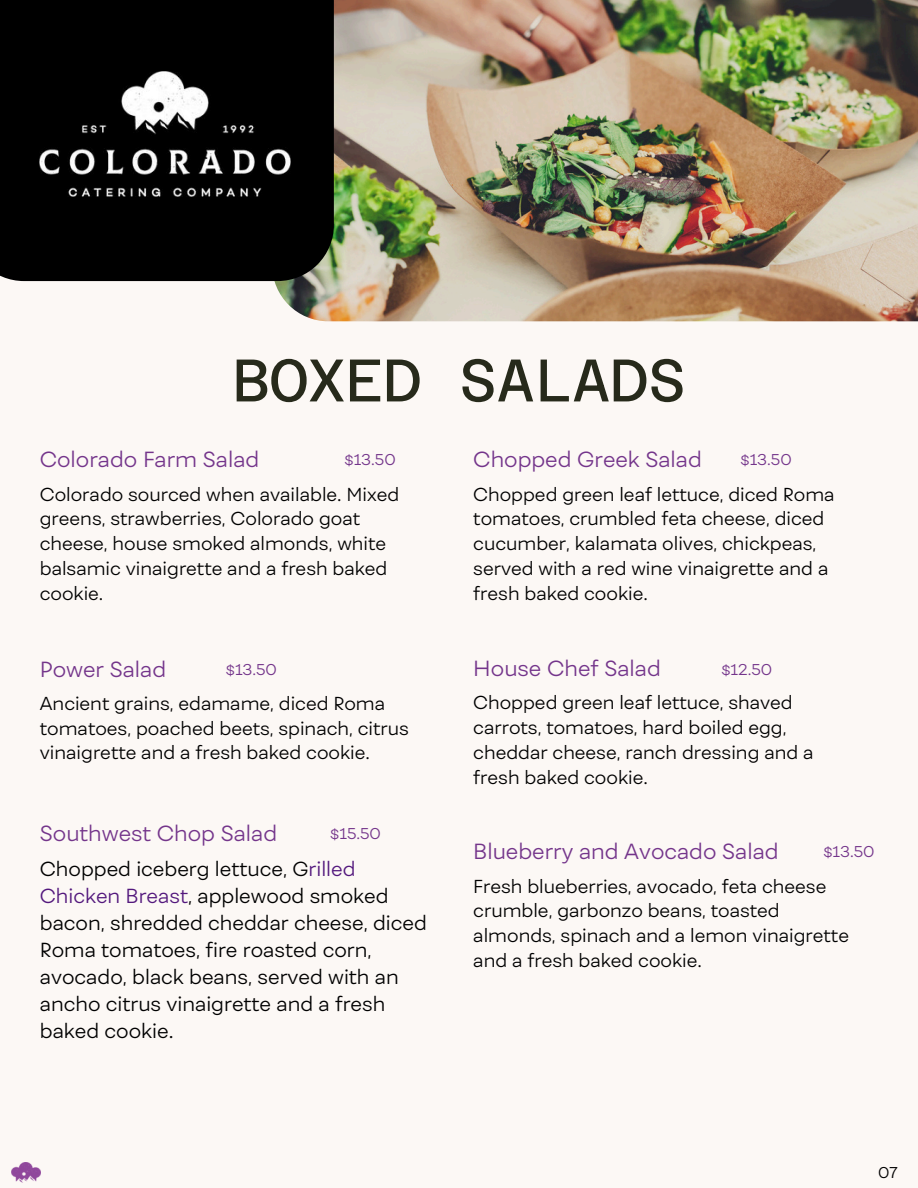
<style>
.page{position:relative;width:918px;height:1188px;background:#fcf8f5}
.page>*{position:absolute;margin:0;border:0;box-sizing:border-box;transform-origin:0 0}
.t1{font:60px "Azeret Mono";letter-spacing:-.02em;color:#272a1b}
.t2{font:300 21px "Fibra";color:#74358b}
.t3{font:300 19.5px/27px "Fibra";color:#000}
.t4{font:300 18px/24.8px "Fibra";color:#000}
.t5{font:300 15px "Fibra";color:#74358b}
.t6{font:300 15px "Fibra";color:#000}
.s1{color:#53187d}
</style>
<div class="page">
<img style="left:272px;top:0;width:646px;height:321px">
<div style="left:0;top:0;width:334px;height:281px;background:#000"></div>
<img style="left:40px;top:71px;width:251px;height:125px">
<img style="left:12px;top:1162px;width:28px;height:20px">
<h1 class="t1" style="left:232px;top:335px;width:456px">BOXED SALADS</h1>
<p class="t2" style="left:40px;top:447px;width:221px">Colorado Farm Salad</p>
<p class="t2" style="left:473px;top:447px;width:230px">Chopped Greek Salad</p>
<p class="t5" style="left:345px;top:450px;width:53px">$13.50</p>
<p class="t5" style="left:741px;top:450px;width:53px">$13.50</p>
<p class="t4" style="left:40px;top:481px;width:361px">Colorado sourced when available. Mixed greens, strawberries, Colorado goat cheese, house smoked almonds, white balsamic vinaigrette and a fresh baked cookie.</p>
<p class="t4" style="left:473px;top:481px;width:363px">Chopped green leaf lettuce, diced Roma tomatoes, crumbled feta cheese, diced cucumber, kalamata olives, chickpeas, served with a red wine vinaigrette and a fresh baked cookie.</p>
<p class="t2" style="left:40px;top:656px;width:128px">Power Salad</p>
<p class="t2" style="left:473px;top:656px;width:189px">House Chef Salad</p>
<p class="t5" style="left:226px;top:660px;width:53px">$13.50</p>
<p class="t5" style="left:721px;top:660px;width:52px">$12.50</p>
<p class="t4" style="left:40px;top:691px;width:371px">Ancient grains, edamame, diced Roma tomatoes, poached beets, spinach, citrus vinaigrette and a fresh baked cookie.</p>
<p class="t4" style="left:473px;top:690px;width:342px">Chopped green leaf lettuce, shaved carrots, tomatoes, hard boiled egg, cheddar cheese, ranch dressing and a fresh baked cookie.</p>
<p class="t2" style="left:40px;top:821px;width:239px">Southwest Chop Salad</p>
<p class="t5" style="left:330px;top:824px;width:52px">$15.50</p>
<p class="t3" style="left:40px;top:856px;width:389px">Chopped iceberg lettuce, G<span class="s1">rilled<br>Chicken Breast</span>, applewood smoked bacon, shredded cheddar cheese, diced<br>Roma tomatoes, fire roasted corn, avocado, black beans, served with an ancho citrus vinaigrette and a fresh baked cookie.</p>
<p class="t2" style="left:473px;top:839px;width:307px">Blueberry and Avocado Salad</p>
<p class="t5" style="left:823px;top:843px;width:53px">$13.50</p>
<p class="t4" style="left:473px;top:874px;width:377px">Fresh blueberries, avocado, feta cheese crumble, garbonzo beans, toasted almonds, spinach and a lemon vinaigrette and a fresh baked cookie.</p>
<p class="t6" style="left:878px;top:1163px;width:21px">07</p>
</div>
